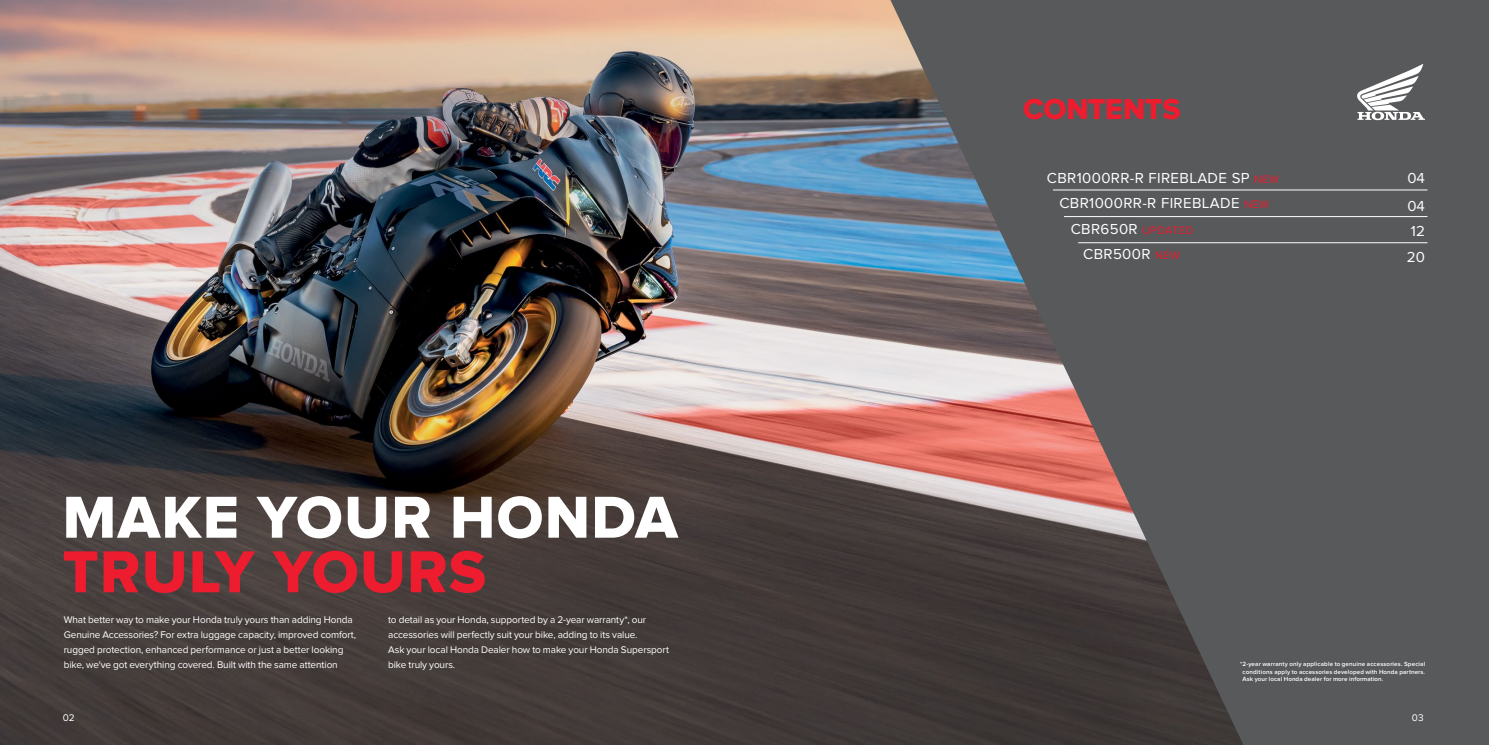
<style>
.page{position:relative;width:1489px;height:745px;background:#fff}
.page>*{position:absolute;margin:0;border:0;box-sizing:border-box;transform-origin:0 0}
.t1{font:800 61.25px "Proxima Nova";letter-spacing:.02em;color:#fff}
.t2{font:800 61.25px "Proxima Nova";letter-spacing:.02em;color:#ed1c2f}
.t3{font:800 30px "Proxima Nova";letter-spacing:-.01em;color:#ed1c2f}
.t4{font:15px/28px "Proxima Nova";letter-spacing:.025em;color:#fff}
.t5{font:10px/15px "Proxima Nova";letter-spacing:-.01em;color:#fff}
.t6{font:600 6.25px/7.5px "Proxima Nova";letter-spacing:.015em;color:#fff;text-align:justify}
.s1{font-size:11.25px;color:#ed1c2f}
</style>
<div class="page">
<img style="left:0;top:0;width:890px;height:744px">
<svg style="left:890px;top:0;width:598px;height:744px;fill:#58595b"></svg>
<svg style="left:1356px;top:64px;width:68px;height:56px"></svg>
<hr style="left:1052px;top:190px;width:375px;height:1px;background:#fff">
<hr style="left:1063px;top:216px;width:364px;height:1px;background:#fff">
<hr style="left:1078px;top:242px;width:349px;height:1px;background:#fff">
<h1 class="t1" style="left:63px;top:481px;width:616px">MAKE YOUR HONDA</h1>
<h1 class="t2" style="left:63px;top:536px;width:425px">TRULY YOURS</h1>
<p class="t5" style="left:64px;top:612px;width:294px">What better way to make your Honda truly yours than adding Honda Genuine Accessories? For extra luggage capacity, improved comfort, rugged protection, enhanced performance or just a better looking bike, we've got everything covered. Built with the same attention</p>
<p class="t5" style="left:388px;top:612px;width:282px">to detail as your Honda, supported by a 2-year warranty*, our accessories will perfectly suit your bike, adding to its value.<br>Ask your local Honda Dealer how to make your Honda Supersport bike truly yours.</p>
<h2 class="t3" style="left:1023px;top:92px;width:159px">CONTENTS</h2>
<h3 class="t4" style="left:1046px;top:164px;width:234px">CBR1000RR-R FIREBLADE SP <span class="s1">NEW</span></h3>
<h3 class="t4" style="left:1059px;top:189px;width:211px">CBR1000RR-R FIREBLADE <span class="s1">NEW</span></h3>
<h3 class="t4" style="left:1070px;top:215px;width:124px">CBR650R <span class="s1">UPDATED</span></h3>
<h3 class="t4" style="left:1083px;top:240px;width:98px">CBR500R <span class="s1">NEW</span></h3>
<h3 class="t4" style="left:1407px;top:164px;width:19px">04<br>04</h3>
<h3 class="t4" style="left:1406px;top:218px;width:20px;line-height:25.5px">12<br>20</h3>
<p class="t6" style="left:1242px;top:660px;width:184px;text-indent:-2px">*2-year warranty only applicable to genuine accessories. Special conditions apply to accessories developed with Honda partners.<br>Ask your local Honda dealer for more information.</p>
<p class="t5" style="left:63px;top:710px;width:13px">02</p>
<p class="t5" style="left:1411px;top:710px;width:13px">03</p>
</div>
